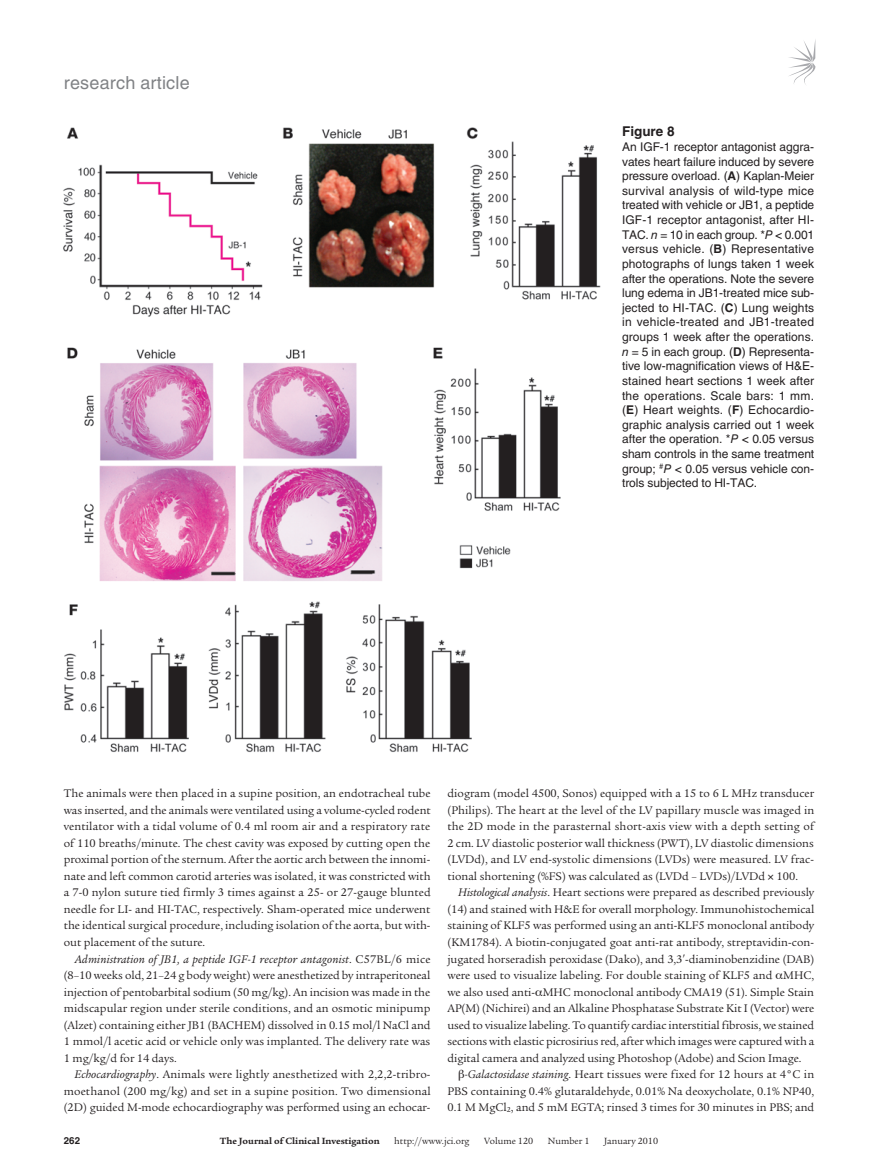
<style>
.page{position:relative;width:878px;height:1174px;background:#fff}
.page>*{position:absolute;margin:0;border:0;box-sizing:border-box;transform-origin:0 0}
.t1{font:18px "Helvetica LT Std";letter-spacing:.01em;color:#808285}
.t2{font:700 13.5px "Helvetica LT Std";color:#231f20}
.t3{font:12px/16.5px "Legacy Serif Std";color:#231f20;text-align:justify}
.t4{font:12px/14.7px "Helvetica LT Std";letter-spacing:-.005em;color:#231f20;text-align:justify}
.t5{font:9.75px "Legacy Serif Std";color:#231f20}
.t6{font:700 9.75px "Legacy Serif Std";color:#231f20}
.t7{font:700 9.75px "Helvetica LT Std";color:#231f20}
.s1{font-weight:700}
.s2{font-style:italic}
</style>
<div class="page">
<svg style="left:789px;top:41px;width:26px;height:44px"></svg>
<img style="left:63px;top:127px;width:538px;height:625px">
<h1 class="t1" style="left:64px;top:72px;width:127px">research article</h1>
<p class="t2" style="left:622px;top:123px;width:54px">Figure 8</p>
<p class="t4" style="left:622px;top:139px;width:194px">An IGF-1 receptor antagonist aggra&shy;vates heart failure induced by severe pressure overload. (<span class="s1">A</span>) Kaplan-Meier survival analysis of wild-type mice treated with vehicle or JB1, a peptide IGF-1 receptor antagonist, after HI-TAC. <span class="s2">n</span> = 10 in each group. *<span class="s2">P &lt;</span> 0.001 versus vehicle. (<span class="s1">B</span>) Representative photographs of lungs taken 1 week after the operations. Note the severe lung edema in JB1-treated mice sub&shy;jected to HI-TAC. (<span class="s1">C</span>) Lung weights in vehicle-treated and JB1-treated groups 1 week after the operations. <span class="s2">n</span> = 5 in each group. (<span class="s1">D</span>) Representa&shy;tive low-magnification views of H&amp;E&shy;stained heart sections 1 week after the operations. Scale bars: 1 mm. (<span class="s1">E</span>) Heart weights. (<span class="s1">F</span>) Echocardio&shy;graphic analysis carried out 1 week after the operation. *<span class="s2">P &lt;</span> 0.05 versus sham controls in the same treatment group; <sup>#</sup><span class="s2">P &lt;</span> 0.05 versus vehicle con&shy;trols subjected to HI-TAC.</p>
<p class="t3" style="left:64px;top:785px;width:368px">The animals were then placed in a supine position, an endotracheal tube was inserted, and the animals were ventilated using a volume-cycled rodent ventilator with a tidal volume of 0.4 ml room air and a respiratory rate of 110 breaths/minute. The chest cavity was exposed by cutting open the proximal portion of the sternum. After the aortic arch between the innomi&shy;nate and left common carotid arteries was isolated, it was constricted with a 7-0 nylon suture tied firmly 3 times against a 25- or 27-gauge blunted needle for LI- and HI-TAC, respectively. Sham-operated mice underwent the identical surgical procedure, including isolation of the aorta, but with&shy;out placement of the suture.</p>
<p class="t3" style="left:64px;top:950px;width:368px;text-indent:11px"><span class="s2">Administration of JB1, a peptide IGF-1 receptor antagonist</span>. C57BL/6 mice (8–10 weeks old, 21–24 g body weight) were anesthetized by intraperitoneal injection of pentobarbital sodium (50 mg/kg). An incision was made in the midscapular region under sterile conditions, and an osmotic minipump (Alzet) containing either JB1 (BACHEM) dissolved in 0.15 mol/l NaCl and 1 mmol/l acetic acid or vehicle only was implanted. The delivery rate was 1 mg/kg/d for 14 days.</p>
<p class="t3" style="left:64px;top:1066px;width:368px;text-indent:11px"><span class="s2">Echocardiography</span>. Animals were lightly anesthetized with 2,2,2-tribro&shy;moethanol (200 mg/kg) and set in a supine position. Two dimensional (2D) guided M-mode echocardiography was performed using an echocar-</p>
<p class="t3" style="left:447px;top:785px;width:368px">diogram (model 4500, Sonos) equipped with a 15 to 6 L MHz transducer (Philips). The heart at the level of the LV papillary muscle was imaged in the 2D mode in the parasternal short-axis view with a depth setting of 2 cm. LV diastolic posterior wall thickness (PWT), LV diastolic dimensions (LVDd), and LV end-systolic dimensions (LVDs) were measured. LV frac&shy;tional shortening (%FS) was calculated as (LVDd – LVDs)/LVDd 100.</p>
<p class="t3" style="left:447px;top:884px;width:368px;text-indent:11px"><span class="s2">Histological analysis</span>. Heart sections were prepared as described previously (14) and stained with H&amp;E for overall morphology. Immunohistochemical staining of KLF5 was performed using an anti-KLF5 monoclonal antibody (KM1784). A biotin-conjugated goat anti-rat antibody, streptavidin-con&shy;jugated horseradish peroxidase (Dako), and 3,3 -diaminobenzidine (DAB) were used to visualize labeling. For double staining of KLF5 and MHC, we also used anti- MHC monoclonal antibody CMA19 (51). Simple Stain AP(M) (Nichirei) and an Alkaline Phosphatase Substrate Kit I (Vector) were used to visualize labeling. To quantify cardiac interstitial fibrosis, we stained sections with elastic picrosirius red, after which images were captured with a digital camera and analyzed using Photoshop (Adobe) and Scion Image.</p>
<p class="t3" style="left:447px;top:1066px;width:368px;text-indent:17px"><span class="s2">-Galactosidase staining</span>. Heart tissues were fixed for 12 hours at 4°C in PBS containing 0.4% glutaraldehyde, 0.01% Na deoxycholate, 0.1% NP40, 0.1 M MgCl<sub>2</sub>, and 5 mM EGTA; rinsed 3 times for 30 minutes in PBS; and</p>
<p class="t7" style="left:64px;top:1134px;width:18px">262</p>
<p class="t6" style="left:220px;top:1135px;width:161px">The Journal of Clinical Investigation</p>
<p class="t5" style="left:394px;top:1135px;width:77px">http://www.jci.org</p>
<p class="t5" style="left:484px;top:1135px;width:50px">Volume 120</p>
<p class="t5" style="left:548px;top:1135px;width:43px">Number 1</p>
<p class="t5" style="left:604px;top:1135px;width:55px">January 2010</p>
</div>
